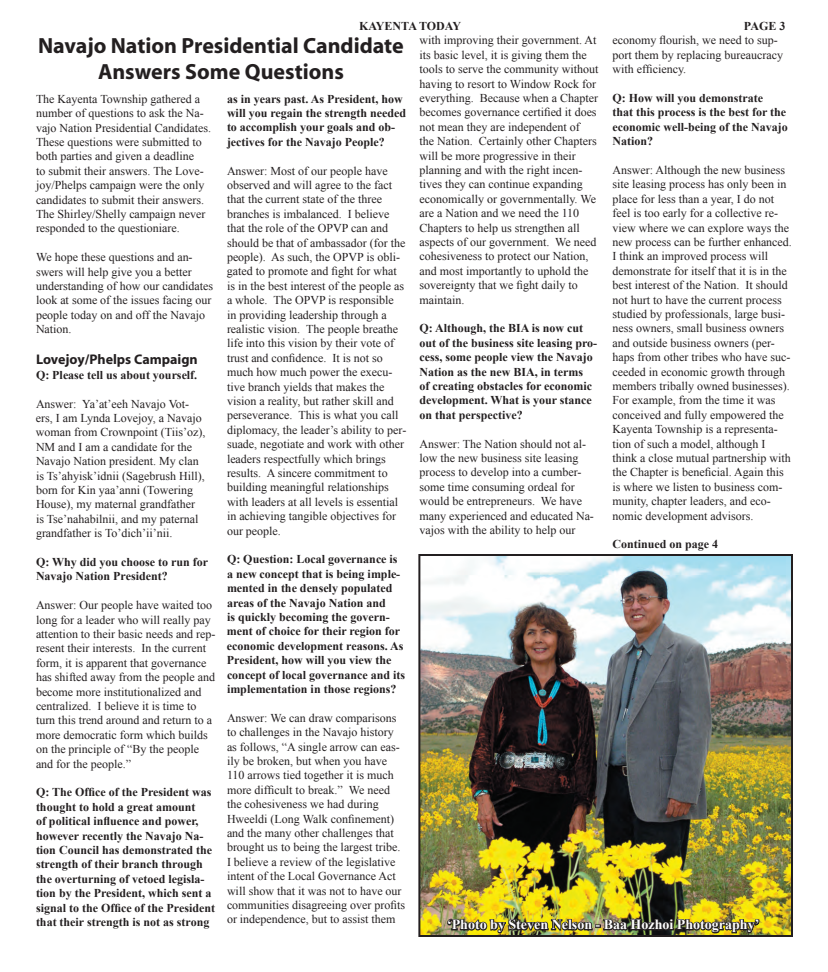
<style>
.page{position:relative;width:828px;height:972px;background:#fff}
.page>*{position:absolute;margin:0;border:0;box-sizing:border-box;transform-origin:0 0}
.t1{font:700 22px/26.4px "Myriad";color:#231f20;text-align:center}
.t2{font:700 14px "Times New Roman";color:#fff}
.t3{font:700 14px "Myriad";color:#231f20}
.t4{font:12px/14.4px "Times New Roman";color:#231f20}
.t5{font:700 12px/14.4px "Times New Roman";color:#231f20}
</style>
<div class="page">
<img style="left:421px;top:557px;width:369px;height:377px">
<div style="left:418px;top:554px;width:375px;height:383px;border:2px solid #231f20"></div>
<img style="left:446px;top:913px;width:315px;height:24px">
<p class="t5" style="left:359px;top:19px;width:104px">KAYENTA TODAY</p>
<p class="t5" style="left:744px;top:19px;width:43px">PAGE 3</p>
<h1 class="t1" style="left:38px;top:33px;width:367px">Navajo Nation Presidential Candidate<br>Answers Some Questions</h1>
<p class="t4" style="left:36px;top:91px;width:177px">The Kayenta Township gathered a number of questions to ask the Na&shy;vajo Nation Presidential Candidates.<br>These questions were submitted to both parties and given a deadline<br>to submit their answers. The Love&shy;joy/Phelps campaign were the only candidates to submit their answers.<br>The Shirley/Shelly campaign never responded to the questioniare.</p>
<p class="t4" style="left:36px;top:250px;width:179px">We hope these questions and an&shy;swers will help give you a better understanding of how our candidates look at some of the issues facing our people today on and off the Navajo<br>Nation.</p>
<p class="t3" style="left:36px;top:353px;width:163px">Lovejoy/Phelps Campaign</p>
<p class="t5" style="left:36px;top:367px;width:163px">Q: Please tell us about yourself.</p>
<p class="t4" style="left:36px;top:396px;width:171px">Answer: Ya’at’eeh Navajo Vot&shy;ers, I am Lynda Lovejoy, a Navajo woman from Crownpoint (Tiis’oz), NM and I am a candidate for the Navajo Nation president. My clan is Ts’ahyisk’idnii (Sagebrush Hill), born for Kin yaa’anni (Towering House), my maternal grandfather is Tse’nahabilnii, and my paternal grandfather is To’dich’ii’nii.</p>
<p class="t5" style="left:36px;top:555px;width:174px">Q: Why did you choose to run for<br>Navajo Nation President?</p>
<p class="t4" style="left:36px;top:598px;width:181px">Answer: Our people have waited too long for a leader who will really pay attention to their basic needs and rep&shy;resent their interests. In the current form, it is apparent that governance has shifted away from the people and become more institutionalized and centralized. I believe it is time to turn this trend around and return to a more democratic form which builds on the principle of “By the people and for the people.”</p>
<p class="t5" style="left:36px;top:785px;width:181px">Q: The Office of the President was thought to hold a great amount<br>of political influence and power, however recently the Navajo Na&shy;tion Council has demonstrated the strength of their branch through the overturning of vetoed legisla&shy;tion by the President, which sent a signal to the Office of the President that their strength is not as strong</p>
<p class="t5" style="left:227px;top:91px;width:181px">as in years past. As President, how will you regain the strength needed to accomplish your goals and ob&shy;jectives for the Navajo People?</p>
<p class="t4" style="left:227px;top:163px;width:181px">Answer: Most of our people have observed and will agree to the fact that the current state of the three branches is imbalanced. I believe that the role of the OPVP can and should be that of ambassador (for the people). As such, the OPVP is obli&shy;gated to promote and fight for what is in the best interest of the people as a whole. The OPVP is responsible<br>in providing leadership through a realistic vision. The people breathe life into this vision by their vote of trust and confidence. It is not so much how much power the execu&shy;tive branch yields that makes the vision a reality, but rather skill and perseverance. This is what you call diplomacy, the leader’s ability to per&shy;suade, negotiate and work with other leaders respectfully which brings results. A sincere commitment to building meaningful relationships with leaders at all levels is essential in achieving tangible objectives for our people.</p>
<p class="t5" style="left:227px;top:552px;width:180px">Q: Question: Local governance is a new concept that is being imple&shy;mented in the densely populated areas of the Navajo Nation and<br>is quickly becoming the govern&shy;ment of choice for their region for economic development reasons. As<br>President, how will you view the concept of local governance and its implementation in those regions?</p>
<p class="t4" style="left:227px;top:710px;width:180px">Answer: We can draw comparisons to challenges in the Navajo history as follows, “A single arrow can eas&shy;ily be broken, but when you have 110 arrows tied together it is much more difficult to break.” We need the cohesiveness we had during Hweeldi (Long Walk confinement) and the many other challenges that brought us to being the largest tribe.<br>I believe a review of the legislative intent of the Local Governance Act will show that it was not to have our communities disagreeing over profits or independence, but to assist them</p>
<p class="t4" style="left:419px;top:33px;width:181px">with improving their government. At its basic level, it is giving them the tools to serve the community without having to resort to Window Rock for everything. Because when a Chapter becomes governance certified it does not mean they are independent of<br>the Nation. Certainly other Chapters will be more progressive in their planning and with the right incen&shy;tives they can continue expanding economically or governmentally. We are a Nation and we need the 110<br>Chapters to help us strengthen all aspects of our government. We need cohesiveness to protect our Nation, and most importantly to uphold the sovereignty that we fight daily to maintain.</p>
<p class="t5" style="left:419px;top:321px;width:179px">Q: Although, the BIA is now cut out of the business site leasing pro&shy;cess, some people view the Navajo<br>Nation as the new BIA, in terms<br>of creating obstacles for economic development. What is your stance on that perspective?</p>
<p class="t4" style="left:419px;top:436px;width:176px">Answer: The Nation should not al&shy;low the new business site leasing process to develop into a cumber&shy;some time consuming ordeal for would be entrepreneurs. We have many experienced and educated Na&shy;vajos with the ability to help our</p>
<p class="t4" style="left:612px;top:33px;width:172px">economy flourish, we need to sup&shy;port them by replacing bureaucracy with efficiency.</p>
<p class="t5" style="left:612px;top:90px;width:177px">Q: How will you demonstrate<br>that this process is the best for the economic well-being of the Navajo<br>Nation?</p>
<p class="t4" style="left:612px;top:163px;width:181px">Answer: Although the new business site leasing process has only been in place for less than a year, I do not feel is too early for a collective re&shy;view where we can explore ways the new process can be further enhanced.<br>I think an improved process will demonstrate for itself that it is in the best interest of the Nation. It should not hurt to have the current process studied by professionals, large busi&shy;ness owners, small business owners and outside business owners (per&shy;haps from other tribes who have suc&shy;ceeded in economic growth through members tribally owned businesses).<br>For example, from the time it was conceived and fully empowered the Kayenta Township is a representa&shy;tion of such a model, although I think a close mutual partnership with the Chapter is beneficial. Again this is where we listen to business com&shy;munity, chapter leaders, and eco&shy;nomic development advisors.</p>
<p class="t5" style="left:612px;top:537px;width:107px">Continued on page 4</p>
<p class="t2" style="left:447px;top:915px;width:314px">‘Photo by Steven Nelson - Baa Hozhoi Photography’</p>
</div>
